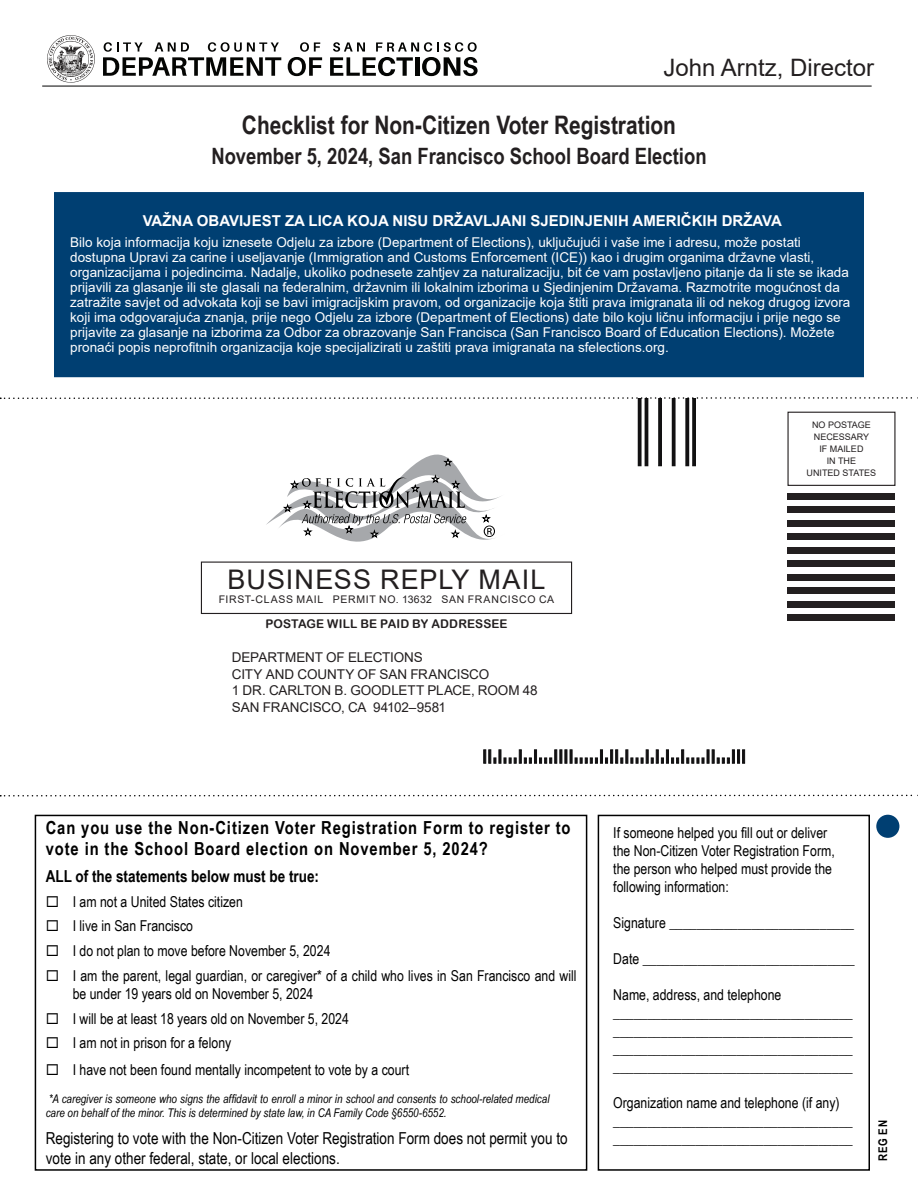
<style>
.page{position:relative;width:918px;height:1188px;background:#fff}
.page>*{position:absolute;margin:0;border:0;box-sizing:border-box;transform-origin:0 0}
.t1{font:27px "Arial";letter-spacing:.04em;color:#231f20}
.t2{font:700 25.5px "Arial Narrow";color:#231f20}
.t3{font:24px "Arial";color:#231f20}
.t4{font:700 22.5px "Arial Narrow";color:#231f20}
.t5{font:700 18px/21.6px "Arial Narrow";letter-spacing:.05em;color:#000}
.t6{font:16.5px/19.8px "Arial Narrow";color:#000}
.t7{font:700 16.5px "Arial Narrow";color:#000}
.t8{font:15px/18px "Arial Narrow";color:#000}
.t9{font:700 15px "Arial";color:#fff}
.t10{font:13.5px/15px "Arial";color:#fff}
.t11{font:13.5px/16.5px "Arial";letter-spacing:-.01em;color:#231f20}
.t12{font:italic 12px/14.4px "Arial Narrow";color:#000}
.t13{font:12px "Arial Rounded MT Bold";letter-spacing:.015em;color:#231f20}
.t14{font:700 12px "Arial Narrow";color:#000}
.t15{font:10.5px "Arial";letter-spacing:.065em;color:#231f20}
.t16{font:9px "Arial";color:#231f20}
</style>
<div class="page">
<svg style="left:484px;top:750px;width:261px;height:13px"></svg>
<div style="left:788px;top:574px;width:108px;height:7px;background:#231f20"></div>
<div style="left:788px;top:588px;width:108px;height:6px;background:#231f20"></div>
<div style="left:788px;top:601px;width:108px;height:7px;background:#231f20"></div>
<div style="left:788px;top:615px;width:108px;height:6px;background:#231f20"></div>
<div style="left:201px;top:562px;width:371px;height:52px;border:1px solid #231f20"></div>
<div style="left:35px;top:815px;width:552px;height:356px;border:2px solid #000"></div>
<div style="left:598px;top:815px;width:272px;height:356px;border:2px solid #000"></div>
<div style="left:876px;top:815px;width:23px;height:23px;background:#003f72;border-radius:50%"></div>
<svg style="left:0;top:795px;width:918px;height:2px"></svg>
<hr style="left:42px;top:86px;width:830px;height:1px;background:#000">
<svg style="left:103px;top:42px;width:178px;height:34px"></svg>
<svg style="left:288px;top:42px;width:34px;height:34px"></svg>
<svg style="left:330px;top:42px;width:148px;height:34px"></svg>
<svg style="left:47px;top:35px;width:48px;height:48px"></svg>
<svg style="left:0;top:397px;width:918px;height:173px"></svg>
<div style="left:54px;top:192px;width:810px;height:185px;background:#003f72;border:2px solid #003f72"></div>
<p class="t3" style="left:664px;top:51px;width:212px">John Arntz, Director</p>
<p class="t2" style="left:242px;top:106px;width:436px">Checklist for Non-Citizen Voter Registration</p>
<p class="t4" style="left:211px;top:140px;width:497px">November 5, 2024, San Francisco School Board Election</p>
<p class="t9" style="left:143px;top:210px;width:641px">VAŽNA OBAVIJEST ZA LICA KOJA NISU DRŽAVLJANI SJEDINJENIH AMERIČKIH DRŽAVA</p>
<p class="t10" style="left:70px;top:235px;width:782px">Bilo koja informacija koju iznesete Odjelu za izbore (Department of Elections), uključujući i vaše ime i adresu, može postati dostupna Upravi za carine i useljavanje (Immigration and Customs Enforcement (ICE)) kao i drugim organima državne vlasti, organizacijama i pojedincima. Nadalje, ukoliko podnesete zahtjev za naturalizaciju, bit će vam postavljeno pitanje da li ste se ikada prijavili za glasanje ili ste glasali na federalnim, državnim ili lokalnim izborima u Sjedinjenim Državama. Razmotrite mogućnost da zatražite savjet od advokata koji se bavi imigracijskim pravom, od organizacije koja štiti prava imigranata ili od nekog drugog izvora koji ima odgovarajuća znanja, prije nego Odjelu za izbore (Department of Elections) date bilo koju ličnu informaciju i prije nego se prijavite za glasanje na izborima za Odbor za obrazovanje San Francisca (San Francisco Board of Education Elections). Možete pronaći popis neprofitnih organizacija koje specijalizirati u zaštiti prava imigranata na sfelections.org.</p>
<p class="t1" style="left:228px;top:561px;width:319px">BUSINESS REPLY MAIL</p>
<p class="t15" style="left:219px;top:592px;width:337px">FIRST-CLASS MAIL PERMIT NO. 13632 SAN FRANCISCO CA</p>
<p class="t13" style="left:265px;top:617px;width:244px">POSTAGE WILL BE PAID BY ADDRESSEE</p>
<p class="t11" style="left:232px;top:649px;width:193px">DEPARTMENT OF ELECTIONS</p>
<p class="t11" style="left:232px;top:666px;width:259px">CITY AND COUNTY OF SAN FRANCISCO</p>
<p class="t11" style="left:232px;top:682px;width:307px">1 DR. CARLTON B. GOODLETT PLACE, ROOM 48<br>SAN FRANCISCO, CA 94102–9581</p>
<p class="t16" style="left:812px;top:419px;width:60px">NO POSTAGE</p>
<p class="t16" style="left:814px;top:431px;width:57px">NECESSARY</p>
<p class="t16" style="left:819px;top:443px;width:46px">IF MAILED</p>
<p class="t16" style="left:827px;top:455px;width:31px">IN THE</p>
<p class="t16" style="left:807px;top:467px;width:71px">UNITED STATES</p>
<p class="t5" style="left:46px;top:816px;width:526px">Can you use the Non-Citizen Voter Registration Form to register to vote in the School Board election on November 5, 2024?</p>
<p class="t7" style="left:46px;top:864px;width:275px">ALL of the statements below must be true:</p>
<p class="t8" style="left:73px;top:892px;width:172px">I am not a United States citizen</p>
<p class="t8" style="left:73px;top:917px;width:122px">I live in San Francisco</p>
<p class="t8" style="left:73px;top:941px;width:259px">I do not plan to move before November 5, 2024</p>
<p class="t8" style="left:73px;top:966px;width:505px">I am the parent, legal guardian, or caregiver* of a child who lives in San Francisco and will be under 19 years old on November 5, 2024</p>
<p class="t8" style="left:73px;top:1009px;width:278px">I will be at least 18 years old on November 5, 2024</p>
<p class="t8" style="left:73px;top:1034px;width:160px">I am not in prison for a felony</p>
<p class="t8" style="left:73px;top:1060px;width:338px">I have not been found mentally incompetent to vote by a court</p>
<p class="t12" style="left:46px;top:1091px;width:505px">*A caregiver is someone who signs the affidavit to enroll a minor in school and consents to school-related medical care on behalf of the minor. This is determined by state law, in CA Family Code §6550-6552.</p>
<p class="t6" style="left:46px;top:1127px;width:523px">Registering to vote with the Non-Citizen Voter Registration Form does not permit you to vote in any other federal, state, or local elections.</p>
<p class="t8" style="left:613px;top:823px;width:223px">If someone helped you fill out or deliver the Non-Citizen Voter Registration Form, the person who helped must provide the following information:</p>
<p class="t8" style="left:613px;top:913px;width:242px">Signature ___________________________</p>
<p class="t8" style="left:613px;top:949px;width:243px">Date _______________________________</p>
<p class="t8" style="left:613px;top:985px;width:170px">Name, address, and telephone</p>
<p class="t8" style="left:613px;top:1003px;width:241px">___________________________________ ___________________________________</p>
<p class="t8" style="left:613px;top:1039px;width:241px">___________________________________</p>
<p class="t8" style="left:613px;top:1057px;width:241px">___________________________________</p>
<p class="t8" style="left:613px;top:1093px;width:228px">Organization name and telephone (if any)</p>
<p class="t8" style="left:613px;top:1111px;width:241px">___________________________________</p>
<p class="t8" style="left:613px;top:1129px;width:241px">___________________________________</p>
<p class="t14" style="left:874px;top:1161px;width:42px;rotate:-90deg">REG EN</p>
</div>
